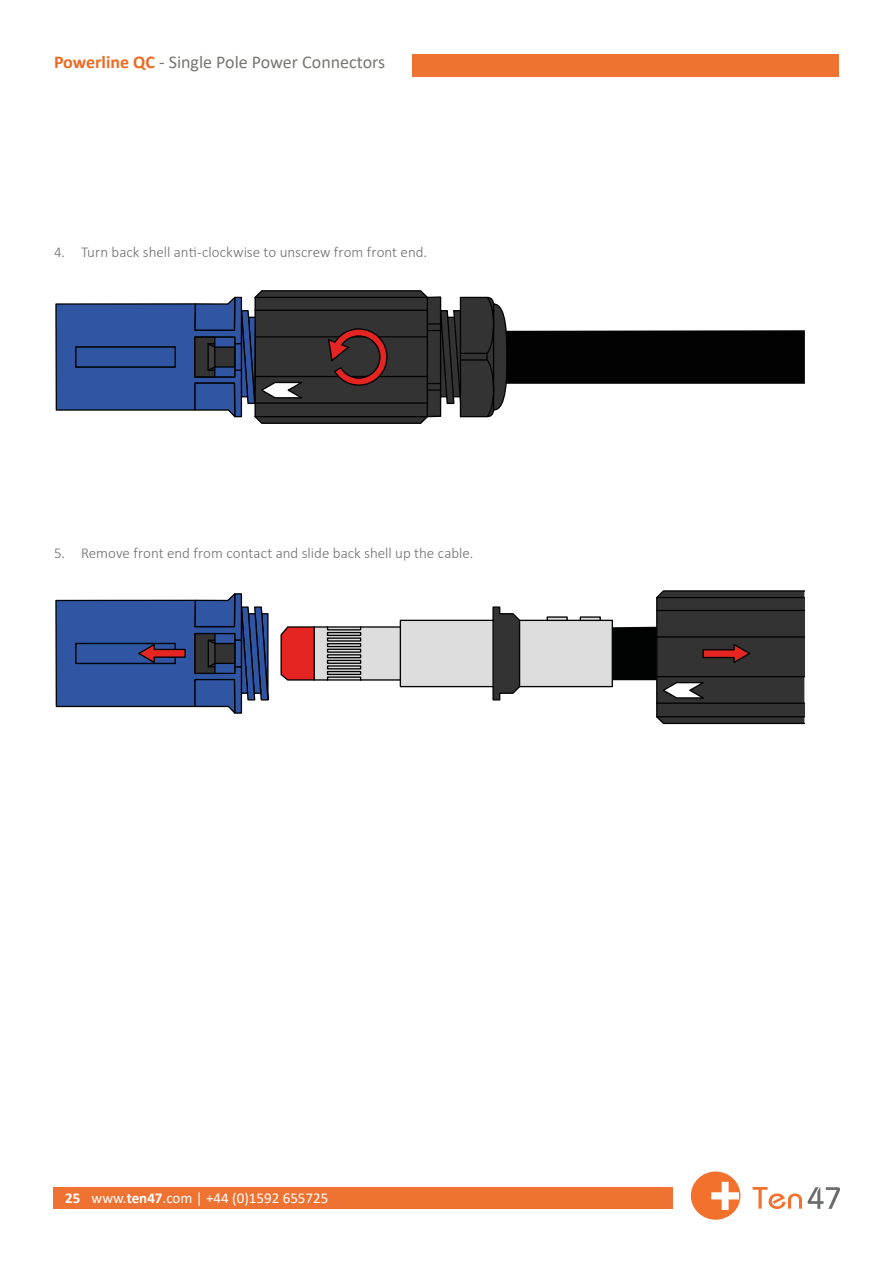
<style>
.page{position:relative;width:893px;height:1263px;background:#fff}
.page>*{position:absolute;margin:0;border:0;box-sizing:border-box;transform-origin:0 0}
.t1{font:18px "Calibri";color:#757571}
.t2{font:300 15px "Calibri";color:#6c6e6d}
.t3{font:15px "Calibri";color:#fff}
.t4{font:700 15px "Calibri";color:#fff}
.s1{font-weight:700;color:#ed6921}
.s2{font-weight:700}
</style>
<div class="page">
<div style="left:53px;top:1187px;width:619px;height:22px;background:#ee7332"></div>
<div style="left:691px;top:1171px;width:49px;height:49px;background:#f2722d;border-radius:50%"></div>
<svg style="left:711px;top:1182px;width:28px;height:28px"></svg>
<svg style="left:753px;top:1187px;width:87px;height:22px"></svg>
<svg style="left:55px;top:290px;width:750px;height:134px"></svg>
<div style="left:520px;top:620px;width:92px;height:67px;background:#ddd"></div>
<svg style="left:280px;top:606px;width:241px;height:95px"></svg>
<hr style="left:492px;top:620px;width:2px;height:67px;background:#020203">
<div style="left:519px;top:620px;width:94px;height:67px;border:1px solid #020203"></div>
<hr style="left:547px;top:617px;width:20px;height:3px;background:#ddd">
<div style="left:547px;top:616px;width:21px;height:5px;border:1px solid #020203"></div>
<hr style="left:580px;top:617px;width:20px;height:3px;background:#ddd">
<div style="left:580px;top:616px;width:21px;height:5px;border:1px solid #020203"></div>
<svg style="left:55px;top:593px;width:214px;height:121px;background:#486198"></svg>
<svg style="left:612px;top:590px;width:192px;height:135px"></svg>
<div style="left:413px;top:54px;width:426px;height:22px;background:#ee7332"></div>
<p class="t1" style="left:54px;top:49px;width:333px"><span class="s1">Powerline QC</span> - Single Pole Power Connectors</p>
<p class="t2" style="left:54px;top:242px;width:375px">4. Turn back shell anti-clockwise to unscrew from front end.</p>
<p class="t2" style="left:54px;top:543px;width:421px">5. Remove front end from contact and slide back shell up the cable.</p>
<p class="t4" style="left:65px;top:1187px;width:17px">25</p>
<p class="t3" style="left:92px;top:1187px;width:238px">www.<span class="s2">ten47</span>.com | +44 (0)1592 655725</p>
</div>
